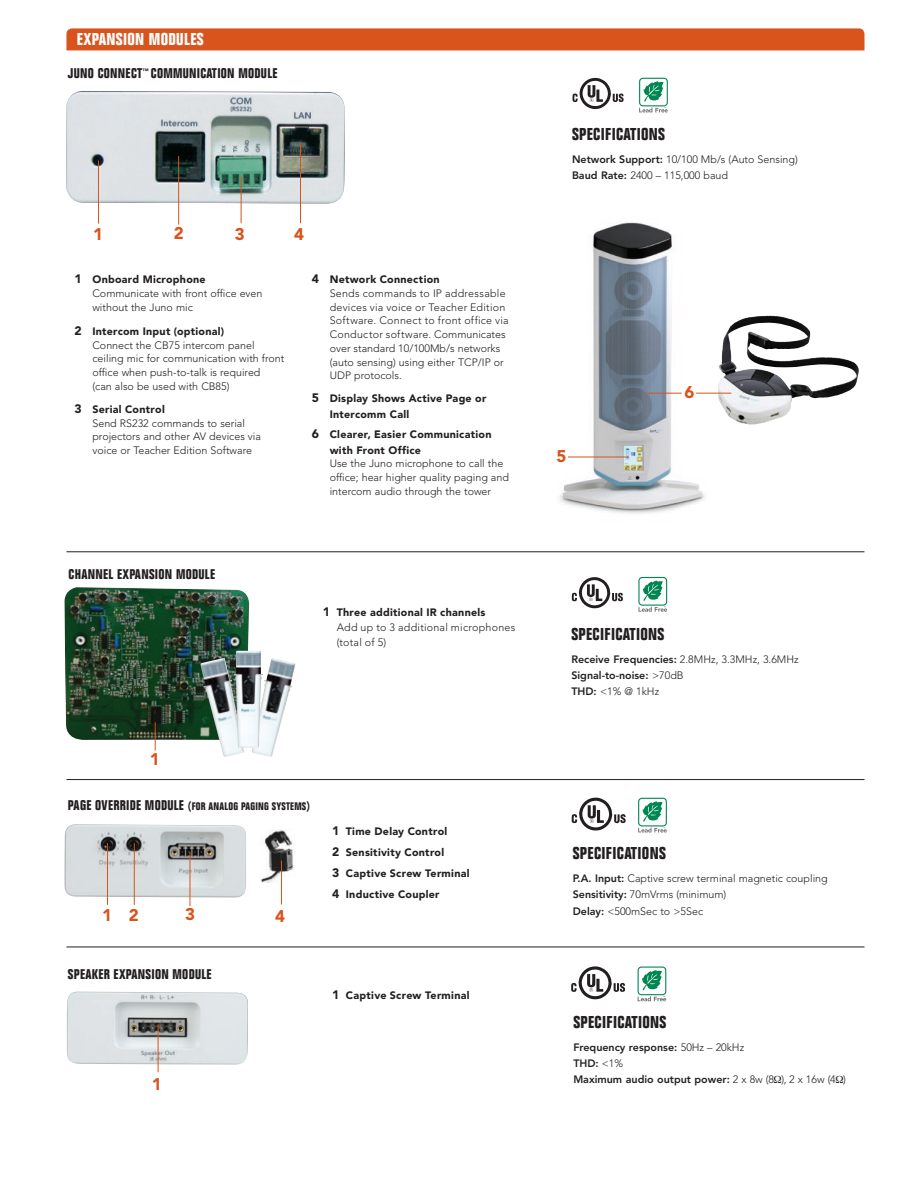
<style>
.page{position:relative;width:918px;height:1188px;background:#fff}
.page>*{position:absolute;margin:0;border:0;box-sizing:border-box;transform-origin:0 0}
.t1{font:700 condensed 16.8px "Folio";letter-spacing:.02em;color:#231f20}
.t2{font:700 condensed 16.8px "Folio";letter-spacing:.02em;color:#fff}
.t3{font:900 16.8px "Avenir";color:#d9531c}
.t4{font:700 condensed 13.8px "Folio";letter-spacing:.02em;color:#231f20}
.t5{font:300 10.65px/13.8px "Avenir";color:#231f20}
.t6{font:900 10.65px/20.9px "Avenir";letter-spacing:.025em;color:#231f20}
.t7{font:800 10.65px/16px "Avenir";color:#231f20}
.t8{font:300 10.65px/15.3px "Avenir";letter-spacing:.02em;color:#231f20}
.t9{font:700 condensed 10.65px "Folio";letter-spacing:.02em;color:#231f20}
.s1{font-weight:900;font-size:12.3px}
.s2{font-weight:900}
.s3{font-size:12.3px}
.s4{font-size:13.8px}
.s5{font-family:"Avenir";font-weight:800;font-stretch:normal;font-size:12.3px}
.s6{font-weight:800}
.s7{font-weight:300}
</style>
<div class="page">
<img style="left:64px;top:587px;width:186px;height:155px">
<div style="left:66px;top:28px;width:798px;height:22px;background:#d9531c"></div>
<div style="left:638px;top:577px;width:29px;height:29px;border:1px solid #008751;border-radius:3px"></div>
<svg style="left:638px;top:581px;width:29px;height:31px"></svg>
<svg style="left:572px;top:577px;width:51px;height:31px"></svg>
<div style="left:638px;top:798px;width:29px;height:28px;border:1px solid #008751;border-radius:3px"></div>
<svg style="left:638px;top:801px;width:29px;height:32px"></svg>
<svg style="left:572px;top:798px;width:54px;height:32px"></svg>
<img style="left:64px;top:824px;width:182px;height:74px">
<div style="left:638px;top:967px;width:28px;height:28px;border:1px solid #008751;border-radius:3px"></div>
<svg style="left:638px;top:970px;width:28px;height:31px"></svg>
<svg style="left:571px;top:966px;width:54px;height:33px"></svg>
<img style="left:67px;top:992px;width:181px;height:74px">
<img style="left:200px;top:658px;width:44px;height:99px">
<img style="left:252px;top:658px;width:44px;height:99px">
<img style="left:234px;top:651px;width:29px;height:97px">
<svg style="left:155px;top:722px;width:1px;height:29px"></svg>
<hr style="left:107px;top:843px;width:1px;height:62px;background:#d9531c">
<hr style="left:134px;top:843px;width:1px;height:62px;background:#d9531c">
<hr style="left:190px;top:852px;width:1px;height:54px;background:#d9531c">
<hr style="left:158px;top:1024px;width:1px;height:48px;background:#d9531c">
<img style="left:261px;top:830px;width:33px;height:53px">
<hr style="left:281px;top:861px;width:1px;height:44px;background:#d9531c">
<hr style="left:66px;top:779px;width:798px;height:1px;background:#231f20">
<hr style="left:66px;top:947px;width:798px;height:1px;background:#231f20">
<div style="left:639px;top:78px;width:29px;height:28px;border:1px solid #008751;border-radius:3px"></div>
<svg style="left:639px;top:81px;width:29px;height:32px"></svg>
<svg style="left:573px;top:78px;width:51px;height:31px"></svg>
<img style="left:66px;top:91px;width:279px;height:113px">
<hr style="left:66px;top:551px;width:798px;height:1px;background:#231f20">
<hr style="left:98px;top:161px;width:1px;height:63px;background:#d9531c">
<hr style="left:178px;top:156px;width:1px;height:69px;background:#d9531c">
<hr style="left:241px;top:176px;width:1px;height:47px;background:#d9531c">
<hr style="left:300px;top:143px;width:1px;height:80px;background:#d9531c">
<img style="left:559px;top:222px;width:156px;height:292px">
<img style="left:718px;top:316px;width:141px;height:109px">
<hr style="left:647px;top:393px;width:35px;height:1px;background:#d9531c">
<hr style="left:696px;top:393px;width:35px;height:1px;background:#d9531c">
<hr style="left:568px;top:457px;width:61px;height:1px;background:#d9531c">
<h1 class="t2" style="left:77px;top:30px;width:128px">EXPANSION MODULES</h1>
<p class="t4" style="left:68px;top:65px;width:211px">JUNO CONNECT<sup>™</sup> COMMUNICATION MODULE</p>
<h1 class="t3" style="left:93px;top:224px;width:11px">1</h1>
<h1 class="t3" style="left:174px;top:223px;width:11px">2</h1>
<h1 class="t3" style="left:235px;top:224px;width:11px">3</h1>
<h1 class="t3" style="left:294px;top:224px;width:11px">4</h1>
<p class="t5" style="left:92px;top:273px;width:172px;text-indent:-18px"><span class="s1">1</span> <span class="s2">Onboard Microphone<br></span>Communicate with front office even without the Juno mic</p>
<p class="t5" style="left:92px;top:324px;width:193px;text-indent:-18px"><span class="s1">2</span> <span class="s2">Intercom Input (optional)<br></span>Connect the CB75 intercom panel ceiling mic for communication with front office when push-to-talk is required<br>(can also be used with CB85)</p>
<p class="t5" style="left:92px;top:402px;width:170px;text-indent:-18px"><span class="s1">3</span> <span class="s2">Serial Control<br></span>Send RS232 commands to serial projectors and other AV devices via voice or Teacher Edition Software</p>
<p class="t5" style="left:330px;top:273px;width:180px;text-indent:-18px"><span class="s1">4</span> <span class="s2">Network Connection<br></span>Sends commands to IP addressable devices via voice or Teacher Edition<br>Software. Connect to front office via<br>Conductor software. Communicates over standard 10/100Mb/s networks (auto sensing) using either TCP/IP or<br>UDP protocols.</p>
<p class="t6" style="left:330px;top:391px;width:158px;line-height:15.3px;text-indent:-18px"><span class="s3">5</span> Display Shows Active Page or<br>Intercomm Call</p>
<p class="t6" style="left:330px;top:427px;width:163px;line-height:15.3px;text-indent:-18px"><span class="s3">6</span> Clearer, Easier Communication with Front Office</p>
<p class="t5" style="left:330px;top:457px;width:181px">Use the Juno microphone to call the office; hear higher quality paging and intercom audio through the tower</p>
<p class="t4" style="left:69px;top:566px;width:148px">CHANNEL EXPANSION MODULE</p>
<p class="t8" style="left:337px;top:605px;width:180px;text-indent:-14px"><span class="s1">1</span> <span class="s2">Three additional IR channels<br></span>Add up to 3 additional microphones (total of 5)</p>
<h1 class="t3" style="left:150px;top:749px;width:11px">1</h1>
<p class="t9" style="left:68px;top:800px;width:244px"><span class="s4">PAGE OVERRIDE MODULE</span> <span class="s5">(</span>FOR ANALOG PAGING SYSTEMS<span class="s5">)</span></p>
<h1 class="t3" style="left:102px;top:905px;width:38px">1 2</h1>
<h1 class="t3" style="left:185px;top:904px;width:11px">3</h1>
<p class="t4" style="left:68px;top:966px;width:145px">SPEAKER EXPANSION MODULE</p>
<h1 class="t3" style="left:275px;top:906px;width:11px">4</h1>
<p class="t6" style="left:332px;top:821px;width:139px"><span class="s3">1</span> Time Delay Control<br><span class="s3">2</span> Sensitivity Control<br><span class="s3">3</span> Captive Screw Terminal<br><span class="s3">4</span> Inductive Coupler</p>
<p class="t6" style="left:332px;top:985px;width:139px"><span class="s3">1</span> Captive Screw Terminal</p>
<h1 class="t3" style="left:152px;top:1074px;width:11px">1</h1>
<h1 class="t1" style="left:572px;top:125px;width:95px">SPECIFICATIONS</h1>
<p class="t5" style="left:572px;top:152px;width:227px;line-height:16px"><span class="s6">Network Support:</span> 10/100 Mb/s (Auto Sensing)<br><span class="s6">Baud Rate:</span> 2400 – 115,000 baud</p>
<h1 class="t3" style="left:556px;top:446px;width:11px">5</h1>
<h1 class="t3" style="left:684px;top:382px;width:11px">6</h1>
<h1 class="t1" style="left:571px;top:624px;width:95px">SPECIFICATIONS</h1>
<p class="t7" style="left:571px;top:651px;width:229px">Receive Frequencies: <span class="s7">2.8MHz, 3.3MHz, 3.6MHz<br></span>Signal-to-noise: <span class="s7">&gt;70dB<br></span>THD: <span class="s7">&lt;1% @ 1kHz</span></p>
<h1 class="t1" style="left:573px;top:844px;width:95px">SPECIFICATIONS</h1>
<p class="t5" style="left:573px;top:871px;width:256px;line-height:16px"><span class="s6">P.A. Input:</span> Captive screw terminal magnetic coupling<br><span class="s6">Sensitivity:</span> 70mVrms (minimum)<br><span class="s6">Delay:</span> &lt;500mSec to &gt;5Sec</p>
<h1 class="t1" style="left:573px;top:1013px;width:95px">SPECIFICATIONS</h1>
<p class="t7" style="left:573px;top:1040px;width:274px">Frequency response: <span class="s7">50Hz – 20kHz<br></span>THD: <span class="s7">&lt;1%<br></span>Maximum audio output power: <span class="s7">2 x 8w (8 ), 2 x 16w (4 )</span></p>
</div>
